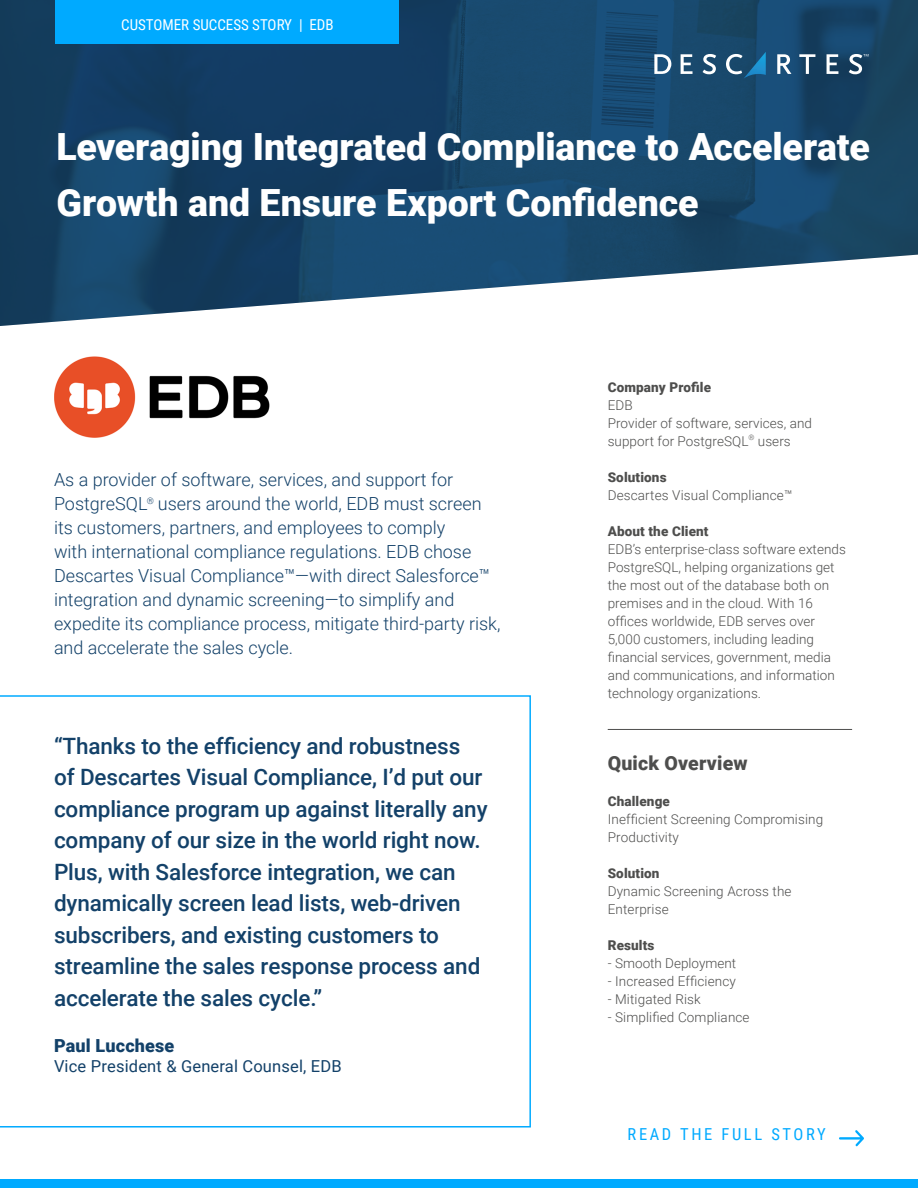
<style>
.page{position:relative;width:918px;height:1188px;background:#fff}
.page>*{position:absolute;margin:0;border:0;box-sizing:border-box;transform-origin:0 0}
.t1{font:900 37.5px/55.8px "Roboto";color:#fff}
.t2{font:500 22.5px/31.5px "Roboto";letter-spacing:-.005em;color:#134169}
.Sidebar_Large_Head{font:900 19.5px "Roboto";letter-spacing:.01em;color:#4e4e4d}
.Intro{font:300 18px/24px "Roboto";color:#134169}
.t3{font:900 18px "Roboto";letter-spacing:.01em;color:#134169}
.t4{font:16.5px "Roboto";letter-spacing:.01em;color:#134169}
.t5{font:16.5px "Roboto Condensed";letter-spacing:.16em;color:#0af}
.t6{font:15px "Roboto Condensed";color:#fff}
.Sidebar_Text{font:300 13.5px/18px "Roboto";letter-spacing:.005em;color:#4e4e4d}
.Sidebar_Heads{font:900 13.5px "Roboto";letter-spacing:.01em;color:#4e4e4d}
</style>
<div class="page">
<img style="left:0;top:0;width:918px;height:326px">
<hr style="left:608px;top:729px;width:244px;height:1px;background:#4e4e4d">
<svg style="left:0;top:695px;width:531px;height:433px"></svg>
<svg style="left:839px;top:1130px;width:25px;height:16px"></svg>
<div style="left:55px;top:0;width:344px;height:43px;background:#0af"></div>
<div style="left:0;top:1179px;width:918px;height:9px;background:#0af"></div>
<svg style="left:681px;top:54px;width:12px;height:20px"></svg>
<svg style="left:703px;top:54px;width:13px;height:20px"></svg>
<svg style="left:726px;top:52px;width:40px;height:27px"></svg>
<svg style="left:654px;top:54px;width:17px;height:20px"></svg>
<svg style="left:777px;top:54px;width:14px;height:20px"></svg>
<svg style="left:799px;top:54px;width:16px;height:20px"></svg>
<svg style="left:827px;top:54px;width:11px;height:20px"></svg>
<svg style="left:849px;top:54px;width:20px;height:20px"></svg>
<img style="left:54px;top:356px;width:216px;height:82px">
<p class="t6" style="left:121px;top:14px;width:214px">CUSTOMER SUCCESS STORY | EDB</p>
<p class="t1" style="left:56px;top:118px;width:815px">Leveraging Integrated Compliance to Accelerate<br>Growth and Ensure Export Confidence</p>
<p class="Intro" style="left:54px;top:467px;width:448px">As a provider of software, services, and support for PostgreSQL<sup>®</sup> users around the world, EDB must screen its customers, partners, and employees to comply<br>with international compliance regulations. EDB chose Descartes Visual Compliance™—with direct Salesforce™ integration and dynamic screening—to simplify and expedite its compliance process, mitigate third-party risk, and accelerate the sales cycle.</p>
<p class="t2" style="left:54px;top:729px;width:435px">“Thanks to the efficiency and robustness<br>of Descartes Visual Compliance, I’d put our compliance program up against literally any company of our size in the world right now.<br>Plus, with Salesforce integration, we can dynamically screen lead lists, web-driven subscribers, and existing customers to streamline the sales response process and accelerate the sales cycle.”</p>
<p class="t3" style="left:54px;top:1033px;width:122px">Paul Lucchese</p>
<p class="t4" style="left:54px;top:1054px;width:289px">Vice President &amp; General Counsel, EDB</p>
<p class="Sidebar_Heads" style="left:608px;top:378px;width:105px">Company Profile</p>
<p class="Sidebar_Text" style="left:608px;top:396px;width:27px">EDB</p>
<p class="Sidebar_Text" style="left:608px;top:414px;width:206px">Provider of software, services, and support for PostgreSQL<sup>®</sup> users</p>
<p class="Sidebar_Heads" style="left:608px;top:468px;width:60px">Solutions</p>
<p class="Sidebar_Text" style="left:608px;top:486px;width:186px">Descartes Visual Compliance™</p>
<p class="Sidebar_Heads" style="left:608px;top:522px;width:102px">About the Client</p>
<p class="Sidebar_Text" style="left:608px;top:540px;width:240px">EDB’s enterprise-class software extends PostgreSQL, helping organizations get the most out of the database both on premises and in the cloud. With 16 offices worldwide, EDB serves over 5,000 customers, including leading financial services, government, media and communications, and information technology organizations.</p>
<p class="Sidebar_Large_Head" style="left:608px;top:750px;width:141px">Quick Overview</p>
<p class="Sidebar_Heads" style="left:608px;top:792px;width:64px">Challenge</p>
<p class="Sidebar_Text" style="left:608px;top:810px;width:217px">Inefficient Screening Compromising<br>Productivity</p>
<p class="Sidebar_Heads" style="left:608px;top:864px;width:53px">Solution</p>
<p class="Sidebar_Text" style="left:608px;top:882px;width:185px">Dynamic Screening Across the<br>Enterprise</p>
<p class="Sidebar_Heads" style="left:608px;top:936px;width:48px">Results</p>
<p class="Sidebar_Text" style="left:608px;top:954px;width:130px">- Smooth Deployment</p>
<p class="Sidebar_Text" style="left:608px;top:972px;width:130px">- Increased Efficiency</p>
<p class="Sidebar_Text" style="left:608px;top:990px;width:95px">- Mitigated Risk</p>
<p class="Sidebar_Text" style="left:608px;top:1008px;width:143px">- Simplified Compliance</p>
<p class="t5" style="left:628px;top:1122px;width:200px">READ THE FULL STORY</p>
</div>
